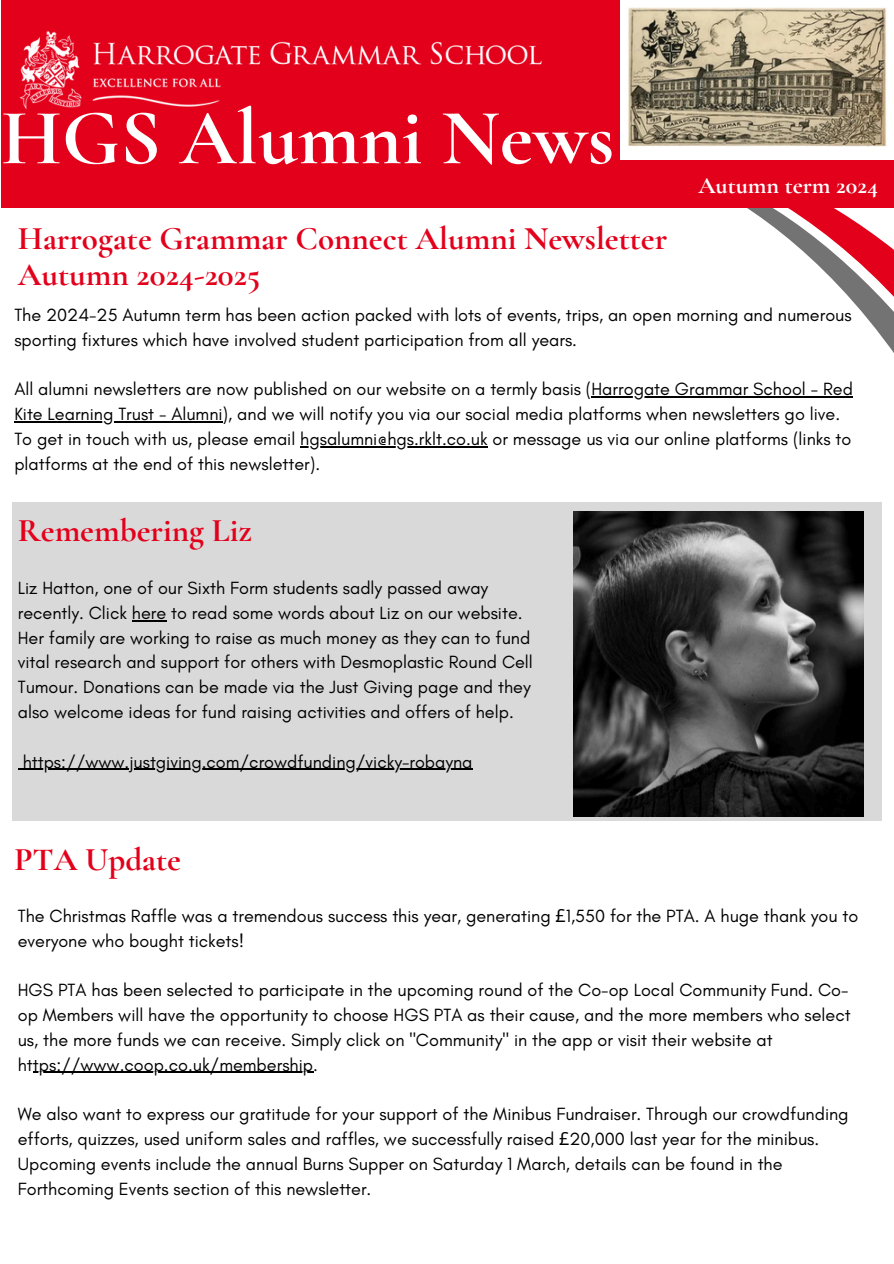
<style>
.page{position:relative;width:894px;height:1264px;background:#fff}
.page>*{position:absolute;margin:0;border:0;box-sizing:border-box;transform-origin:0 0}
.t1{font:700 79.5px "Cormorant Garamond";color:#fff}
.t2{font:700 33px/36px "Cormorant Garamond";color:#e3001b}
.t3{font:700 24px "Cormorant Garamond";color:#fff}
.t4{font:18px/24.8px "Glacial Indifference";color:#000}
.s1{font-family:"Noto Sans"}
</style>
<div class="page">
<svg style="left:557px;top:207px;width:336px;height:304px"></svg>
<div style="left:1px;top:0;width:892px;height:207px;background:#e3001b"></div>
<img style="left:19px;top:31px;width:523px;height:78px">
<div style="left:12px;top:502px;width:869px;height:318px;background:#d9d9d9"></div>
<img style="left:573px;top:511px;width:290px;height:305px">
<img style="left:620px;top:0;width:273px;height:160px">
<hr style="left:33px;top:1071px;width:280px;height:1px;background:#000">
<hr style="left:591px;top:396px;width:261px;height:1px;background:#000">
<hr style="left:14px;top:421px;width:208px;height:1px;background:#000">
<hr style="left:300px;top:446px;width:187px;height:1px;background:#000">
<hr style="left:132px;top:620px;width:34px;height:1px;background:#000">
<hr style="left:23px;top:768px;width:449px;height:1px;background:#000">
<p class="t1" style="left:1px;top:90px;width:614px">HGS Alumni News</p>
<p class="t2" style="left:18px;top:220px;width:650px">Harrogate Grammar Connect Alumni Newsletter<br>Autumn 2024-2025</p>
<h1 class="t3" style="left:698px;top:170px;width:181px">Autumn term 2024</h1>
<p class="t4" style="left:14px;top:302px;width:838px">The 2024-25 Autumn term has been action packed with lots of events, trips, an open morning and numerous sporting fixtures which have involved student participation from all years.</p>
<h2 class="t4" style="left:14px;top:376px;width:839px">All alumni newsletters are now published on our website on a termly basis (Harrogate Grammar School - Red</h2>
<p class="t4" style="left:14px;top:401px;width:838px">Kite Learning Trust - Alumni), and we will notify you via our social media platforms when newsletters go live.<br>To get in touch with us, please email hgsalumni@hgs.rklt.co.uk or message us via our online platforms (links to</p>
<p class="t4" style="left:14px;top:451px;width:307px">platforms at the end of this newsletter).</p>
<p class="t2" style="left:18px;top:512px;width:235px">Remembering Liz</p>
<h2 class="t4" style="left:18px;top:575px;width:516px">Liz Hatton, one of our Sixth Form students sadly passed away recently. Click here to read some words about Liz on our website.<br>Her family are working to raise as much money as they can to fund vital research and support for others with Desmoplastic Round Cell Tumour. Donations can be made via the Just Giving page and they also welcome ideas for fund raising activities and offers of help.</h2>
<p class="t4" style="left:23px;top:748px;width:451px">https://www.justgiving.com/crowdfunding/vicky-robayna</p>
<p class="t2" style="left:14px;top:841px;width:168px">PTA Update</p>
<h3 class="t4" style="left:18px;top:903px;width:841px">The Christmas Raffle was a tremendous success this year, generating <span class="s1">£</span>1,550 for the PTA. A huge thank you to everyone who bought tickets!</h3>
<p class="t4" style="left:18px;top:977px;width:834px">HGS PTA has been selected to participate in the upcoming round of the Co-op Local Community Fund. Co&shy;op Members will have the opportunity to choose HGS PTA as their cause, and the more members who select us, the more funds we can receive. Simply click on "Community" in the app or visit their website at https://www.coop.co.uk/membership.</p>
<h2 class="t4" style="left:18px;top:1101px;width:832px">We also want to express our gratitude for your support of the Minibus Fundraiser. Through our crowdfunding efforts, quizzes, used uniform sales and raffles, we successfully raised <span class="s1">£</span>20,000 last year for the minibus.</h2>
<p class="t4" style="left:18px;top:1151px;width:766px">Upcoming events include the annual Burns Supper on Saturday 1 March, details can be found in the<br>Forthcoming Events section of this newsletter.</p>
</div>
